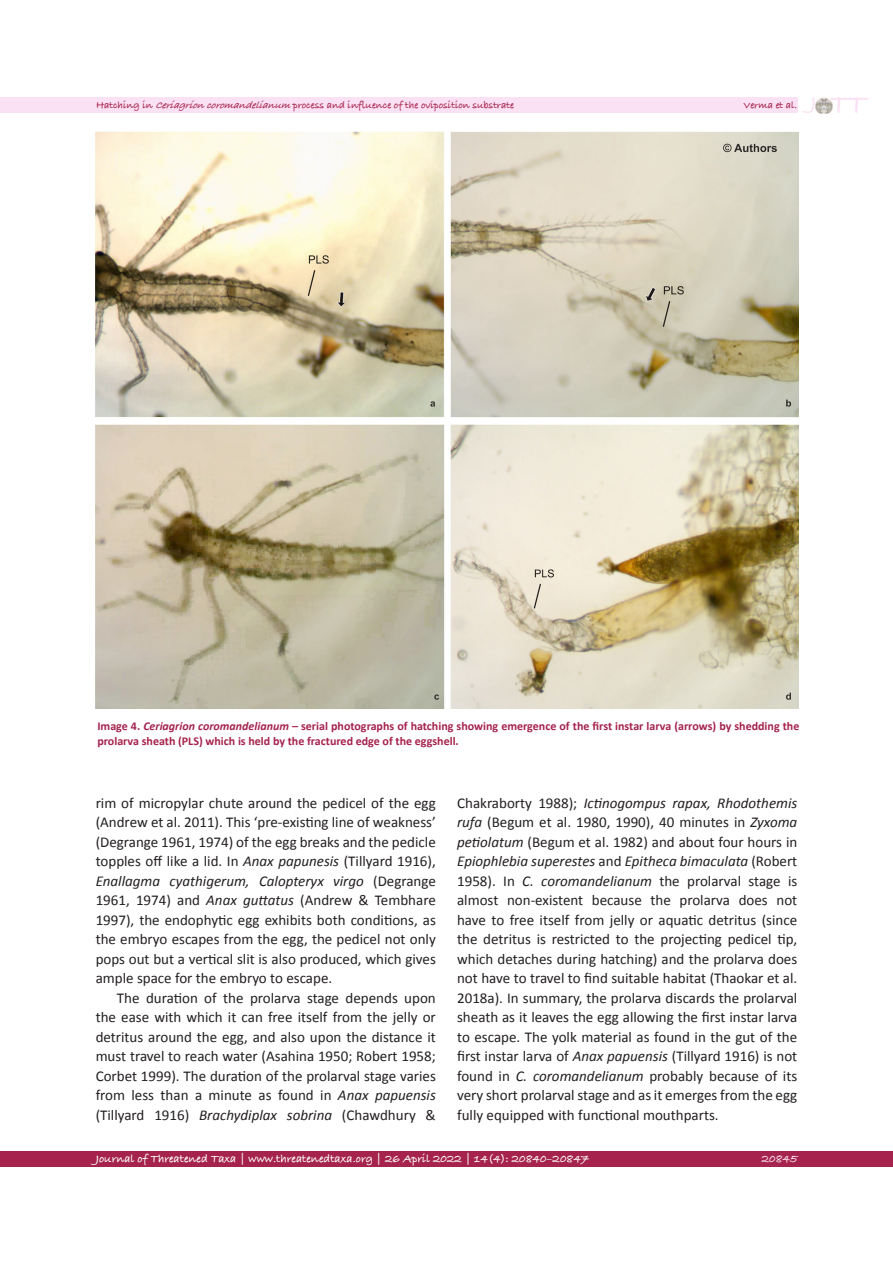
<style>
.page{position:relative;width:893px;height:1263px;background:#fff}
.page>*{position:absolute;margin:0;border:0;box-sizing:border-box;transform-origin:0 0}
.t1{font:700 28.95px "Bradley Hand ITCTT";color:#fbe1f4}
.t2{font:15px/19.5px "Calibri";color:#231f20;text-align:justify}
.t3{font:700 12px/14.4px "Calibri";color:#a5234c}
.t4{font:12px "Bradley Hand ITCTT Bold 2";color:#fff}
.t5{font:700 12px "Bradley Hand ITCTT";color:#fbe1f4}
.t6{font:10.5px "Bradley Hand ITCTT Bold 2";letter-spacing:-.005em;color:#a5234c}
.s1{font-family:"Bradley Hand ITCTT";font-weight:700}
.s2{font-family:"Bradley Hand ITCTT";font-weight:700;font-style:italic}
.s3{font-family:"Calibri Bold 2";font-weight:400}
.s4{font-style:italic}
.s5{font-family:"Calibri Italic 2"}
.s6{font-family:"Calibri 2"}
</style>
<div class="page">
<div style="left:0;top:97px;width:797px;height:16px;background:#fbe1f4"></div>
<div style="left:0;top:1151px;width:893px;height:15px;background:#a5234c"></div>
<img style="left:815px;top:97px;width:17px;height:17px">
<img style="left:96px;top:132px;width:702px;height:577px">
<h1 class="t1" style="left:811px;top:82px;width:57px"><sup>J</sup> TT</h1>
<p class="t6" style="left:96px;top:97px;width:419px"><span class="s1">Hatching in</span> <span class="s2">Ceriagrioncoromandelianum</span>process and influence of the oviposition substrate</p>
<p class="t6" style="left:743px;top:97px;width:55px">Verma et al.</p>
<p class="t3" style="left:97px;top:719px;width:704px"><span class="s3">Image 4.</span> <span class="s4">Ceriagrion coromandelianum</span> – serial photographs of hatching showing emergence of the first instar larva (arrows) by shedding the prolarva sheath (PLS) which is held by the fractured edge of the eggshell.</p>
<p class="t2" style="left:96px;top:793px;width:342px">rim of micropylar chute around the pedicel of the egg (Andrew et al. 2011). This ‘pre-existing line of weakness’ (Degrange 1961, 1974) of the egg breaks and the pedicle topples off like a lid. In <span class="s5">Anax papunesis</span> (Tillyard 1916), <span class="s5">Enallagma cyathigerum, Calopteryx virgo</span> <span class="s6">(Degrange </span>1961, 1974) and <span class="s4">Anax guttatus</span> (Andrew &amp; Tembhare 1997), the endophytic egg exhibits both conditions, as the embryo escapes from the egg, the pedicel not only pops out but a vertical slit is also produced, which gives ample space for the embryo to escape.</p>
<p class="t2" style="left:96px;top:988px;width:342px;text-indent:21px">The duration of the prolarva stage depends upon the ease with which it can free itself from the jelly or <span class="s6">detritus around the egg, and also upon the distance it </span>must travel to reach water (Asahina 1950; Robert 1958; Corbet 1999). The duration of the prolarval stage varies from less than a minute as found in <span class="s5">Anax papuensis </span>(Tillyard 1916) <span class="s5">Brachydiplax sobrina</span> (Chawdhury &amp;</p>
<p class="t2" style="left:457px;top:793px;width:342px">Chakraborty 1988); <span class="s4">Ictinogompus rapax, Rhodothemis </span><span class="s5">rufa</span> (Begum et al. 1980, 1990), 40 minutes in <span class="s5">Zyxoma </span><span class="s4">petiolatum</span> (Begum et al. 1982) and about four hours in <span class="s5">Epiophlebia superestes</span> <span class="s6">and</span> <span class="s5">Epitheca bimaculata</span> (Robert 1958). In <span class="s5">C. coromandelianum</span> <span class="s6">the prolarval stage is </span>almost non-existent because the prolarva does not have to free itself from jelly or aquatic detritus (since the detritus is restricted to the projecting pedicel tip, which detaches during hatching) and the prolarva does not have to travel to find suitable habitat (Thaokar et al.<br>2018a). In summary, the prolarva discards the prolarval sheath as it leaves the egg allowing the first instar larva to escape. The yolk material as found in the gut of the first instar larva of <span class="s5">Anax papuensis</span> (Tillyard 1916) is not found in <span class="s5">C. coromandelianum</span> probably because of its very short prolarval stage and as it emerges from the egg fully equipped with functional mouthparts.</p>
<p class="t4" style="left:96px;top:1149px;width:495px">Journal of Threatened Taxa | www.threatenedtaxa.org | 26 April 2022 | 14(4): 20840–20847</p>
<p class="t5" style="left:762px;top:1149px;width:37px">20845</p>
</div>
